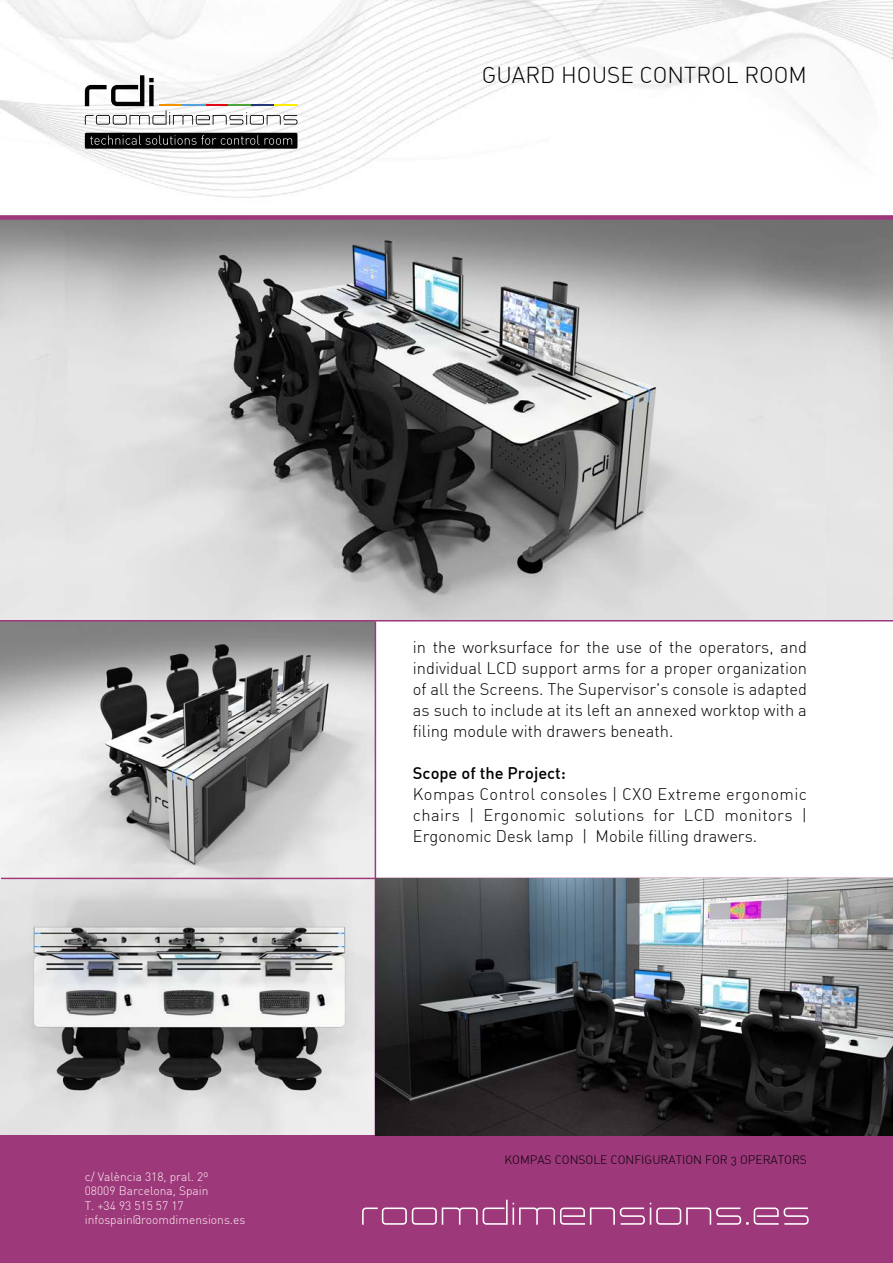
<style>
.page{position:relative;width:893px;height:1263px;background:#fff}
.page>*{position:absolute;margin:0;border:0;box-sizing:border-box;transform-origin:0 0}
.t1{font:300 22.5px "DIN Alternate";color:#000}
.t2{font:300 16.5px/21px "DIN Alternate";color:#000;text-align:justify}
.t3{font:500 16.5px "DIN Alternate";color:#000}
.t4{font:300 12px/14.4px "DIN";color:#fff2f2}
.t5{font:300 12px "DIN Alternate";color:#000}
</style>
<div class="page">
<img style="left:0;top:0;width:893px;height:620px">
<img style="left:0;top:622px;width:375px;height:513px">
<div style="left:0;top:1135px;width:893px;height:128px;background:#9d387b"></div>
<svg style="left:362px;top:1200px;width:446px;height:25px"></svg>
<svg style="left:85px;top:75px;width:212px;height:50px"></svg>
<div style="left:85px;top:133px;width:212px;height:16px;background:#000100"></div>
<svg style="left:90px;top:135px;width:169px;height:10px"></svg>
<svg style="left:265px;top:138px;width:27px;height:7px"></svg>
<div style="left:0;top:215px;width:893px;height:5px;background:#9d387b"></div>
<hr style="left:0;top:620px;width:893px;height:2px;background:#9d387b">
<hr style="left:1px;top:878px;width:892px;height:1px;background:#9d387b">
<hr style="left:375px;top:621px;width:1px;height:514px;background:#9d387b">
<img style="left:375px;top:878px;width:518px;height:257px">
<h1 class="t1" style="left:482px;top:62px;width:327px">GUARD HOUSE CONTROL ROOM</h1>
<p class="t4" style="left:85px;top:1169px;width:162px">c/ València 318, pral. 2º<br>08009 Barcelona, Spain<br>T. +34 93 515 57 17 infospain@roomdimensions.es</p>
<p class="t2" style="left:413px;top:637px;width:396px">in the worksurface for the use of the operators, and individual LCD support arms for a proper organization of all the Screens. The Supervisor's console is adapted as such to include at its left an annexed worktop with a filing module with drawers beneath.</p>
<p class="t3" style="left:413px;top:763px;width:155px">Scope of the Project:</p>
<p class="t2" style="left:413px;top:784px;width:396px">Kompas Control consoles | CXO Extreme ergonomic chairs | Ergonomic solutions for LCD monitors | Ergonomic Desk lamp | Mobile filling drawers.</p>
<p class="t5" style="left:504px;top:1152px;width:304px">KOMPAS CONSOLE CONFIGURATION FOR 3 OPERATORS</p>
</div>
